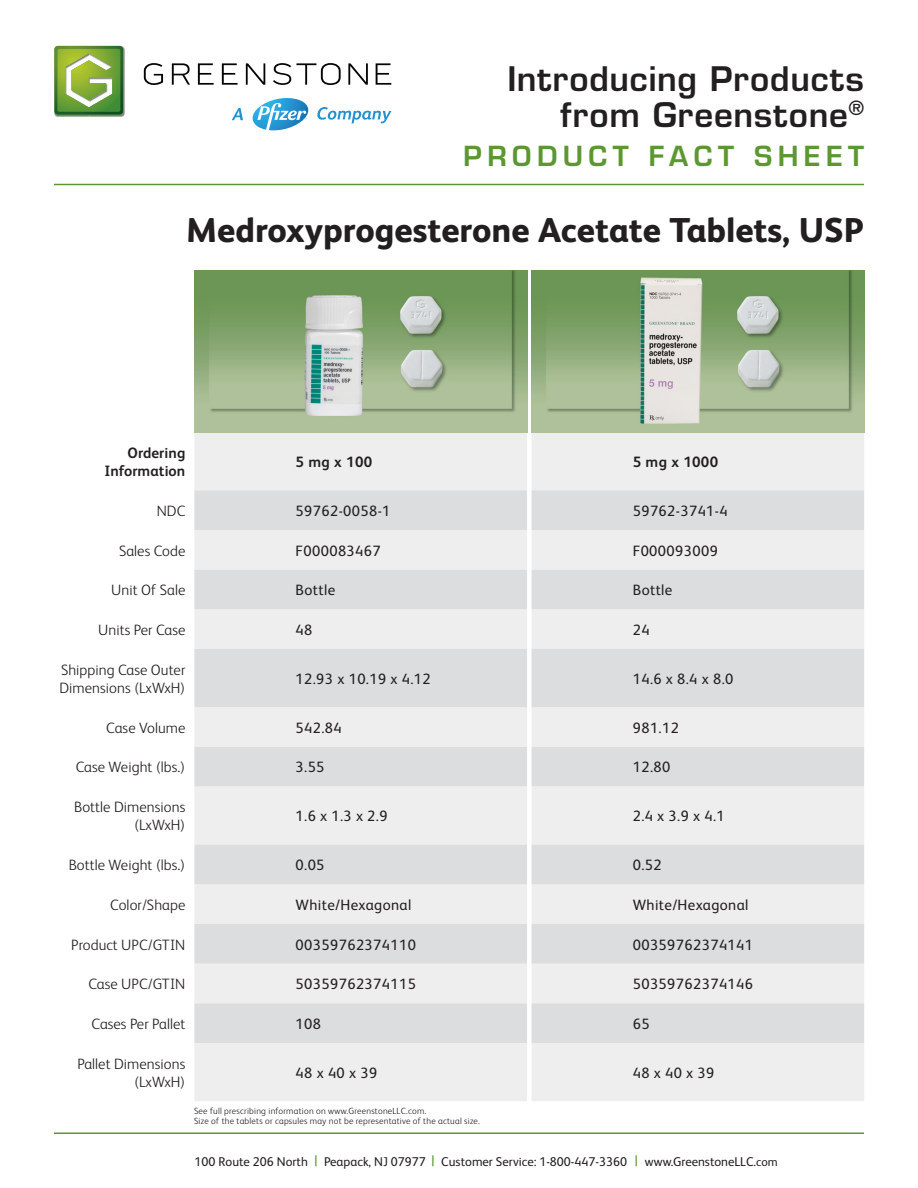
<style>
.page{position:relative;width:918px;height:1188px;background:#fff}
.page>*{position:absolute;margin:0;border:0;box-sizing:border-box;transform-origin:0 0}
.t1{font:800 34.5px "FS Albert Pro";color:#231f20}
.t2{font:600 33px/36px "Eurostile LT Std";letter-spacing:.025em;color:#231f20;text-align:right}
.t3{font:600 27px "Eurostile LT Std";letter-spacing:.2em;color:#5c9731}
.t4{font:15px "FS Albert Pro";letter-spacing:.025em;color:#231f20}
.t5{font:300 15px/18px "FS Albert Pro";letter-spacing:.005em;color:#231f20;text-align:right}
.t6{font:700 15px/18px "FS Albert";letter-spacing:.005em;color:#231f20;text-align:right}
.t7{font:12.75px "FS Albert Pro";color:#231f20}
.t8{font:300 9px/10.5px "FS Albert Pro";letter-spacing:.025em;color:#231f20}
.s1{font-size:15px;color:#5c9731}
.s2{font-size:12px}
</style>
<div class="page">
<hr style="left:54px;top:184px;width:810px;height:1px;background:#5c9731">
<hr style="left:54px;top:1132px;width:810px;height:2px;background:#5c9731">
<img style="left:54px;top:45px;width:71px;height:72px">
<img style="left:54px;top:46px;width:69px;height:69px">
<svg style="left:144px;top:63px;width:19px;height:22px"></svg>
<svg style="left:172px;top:63px;width:18px;height:22px"></svg>
<svg style="left:198px;top:63px;width:16px;height:22px"></svg>
<svg style="left:222px;top:63px;width:16px;height:22px"></svg>
<svg style="left:246px;top:63px;width:19px;height:22px"></svg>
<svg style="left:273px;top:63px;width:68px;height:22px"></svg>
<svg style="left:348px;top:63px;width:20px;height:22px"></svg>
<svg style="left:376px;top:63px;width:15px;height:22px"></svg>
<svg style="left:317px;top:107px;width:74px;height:17px"></svg>
<svg style="left:232px;top:108px;width:11px;height:12px"></svg>
<svg style="left:253px;top:98px;width:55px;height:32px"></svg>
<div style="left:194px;top:432px;width:670px;height:669px;background:#eeeeef"></div>
<svg style="left:194px;top:490px;width:670px;height:553px;background:#e4e5e6"></svg>
<img style="left:194px;top:270px;width:333px;height:162px">
<img style="left:532px;top:270px;width:332px;height:162px">
<h2 class="t2" style="left:507px;top:61px;width:358px">Introducing Products from Greenstone<sup>®</sup></h2>
<h3 class="t3" style="left:463px;top:139px;width:402px">PRODUCT FACT SHEET</h3>
<p class="t1" style="left:186px;top:203px;width:679px">Medroxyprogesterone Acetate Tablets, USP</p>
<p class="t6" style="left:104px;top:443px;width:83px">Ordering<br>Information</p>
<p class="t6" style="left:296px;top:452px;width:78px">5 mg x 100</p>
<p class="t6" style="left:633px;top:452px;width:87px">5 mg x 1000</p>
<p class="t5" style="left:157px;top:501px;width:30px">NDC</p>
<p class="t4" style="left:296px;top:500px;width:96px">59762-0058-1</p>
<p class="t4" style="left:633px;top:500px;width:96px">59762-3741-4</p>
<p class="t5" style="left:119px;top:541px;width:68px">Sales Code</p>
<p class="t4" style="left:296px;top:540px;width:87px">F000083467</p>
<p class="t4" style="left:633px;top:540px;width:87px">F000093009</p>
<p class="t5" style="left:111px;top:580px;width:76px">Unit Of Sale</p>
<p class="t4" style="left:296px;top:579px;width:41px">Bottle</p>
<p class="t4" style="left:633px;top:579px;width:41px">Bottle</p>
<p class="t5" style="left:98px;top:620px;width:89px">Units Per Case</p>
<p class="t4" style="left:296px;top:619px;width:18px">48</p>
<p class="t4" style="left:633px;top:619px;width:18px">24</p>
<p class="t5" style="left:59px;top:660px;width:128px;text-align:left">Shipping Case Outer<br>Dimensions (LxWxH)</p>
<p class="t4" style="left:296px;top:668px;width:137px">12.93 x 10.19 x 4.12</p>
<p class="t4" style="left:633px;top:668px;width:102px">14.6 x 8.4 x 8.0</p>
<p class="t5" style="left:106px;top:718px;width:81px">Case Volume</p>
<p class="t4" style="left:296px;top:717px;width:48px">542.84</p>
<p class="t4" style="left:633px;top:717px;width:48px">981.12</p>
<p class="t5" style="left:76px;top:757px;width:111px">Case Weight (lbs.)</p>
<p class="t4" style="left:296px;top:757px;width:30px">3.55</p>
<p class="t4" style="left:633px;top:757px;width:39px">12.80</p>
<p class="t5" style="left:74px;top:797px;width:113px">Bottle Dimensions (LxWxH)</p>
<p class="t4" style="left:296px;top:806px;width:93px">1.6 x 1.3 x 2.9</p>
<p class="t4" style="left:633px;top:806px;width:93px">2.4 x 3.9 x 4.1</p>
<p class="t5" style="left:69px;top:855px;width:118px">Bottle Weight (lbs.)</p>
<p class="t4" style="left:296px;top:855px;width:30px">0.05</p>
<p class="t4" style="left:633px;top:855px;width:30px">0.52</p>
<p class="t5" style="left:110px;top:895px;width:77px">Color/Shape</p>
<p class="t4" style="left:296px;top:894px;width:117px">White/Hexagonal</p>
<p class="t4" style="left:633px;top:894px;width:117px">White/Hexagonal</p>
<p class="t5" style="left:71px;top:935px;width:116px">Product UPC/GTIN</p>
<p class="t4" style="left:296px;top:934px;width:122px">00359762374110</p>
<p class="t4" style="left:633px;top:934px;width:122px">00359762374141</p>
<p class="t5" style="left:89px;top:974px;width:98px">Case UPC/GTIN</p>
<p class="t4" style="left:296px;top:973px;width:122px">50359762374115</p>
<p class="t4" style="left:633px;top:973px;width:122px">50359762374146</p>
<p class="t5" style="left:92px;top:1014px;width:95px">Cases Per Pallet</p>
<p class="t4" style="left:296px;top:1013px;width:27px">108</p>
<p class="t4" style="left:633px;top:1013px;width:18px">65</p>
<p class="t5" style="left:77px;top:1054px;width:109px">Pallet Dimensions (LxWxH)</p>
<p class="t4" style="left:296px;top:1062px;width:83px">48 x 40 x 39</p>
<p class="t4" style="left:633px;top:1062px;width:83px">48 x 40 x 39</p>
<p class="t8" style="left:194px;top:1105px;width:287px">See full prescribing information on www.GreenstoneLLC.com.<br>Size of the tablets or capsules may not be representative of the actual size.</p>
<p class="t7" style="left:195px;top:1153px;width:585px">100 Route 206 North <span class="s1">|</span> Peapack, NJ 07977 <span class="s1">|</span> Customer Service: 1-800-447-3360 <span class="s1">|</span> www.GreenstoneLLC.<span class="s2">com</span></p>
</div>
